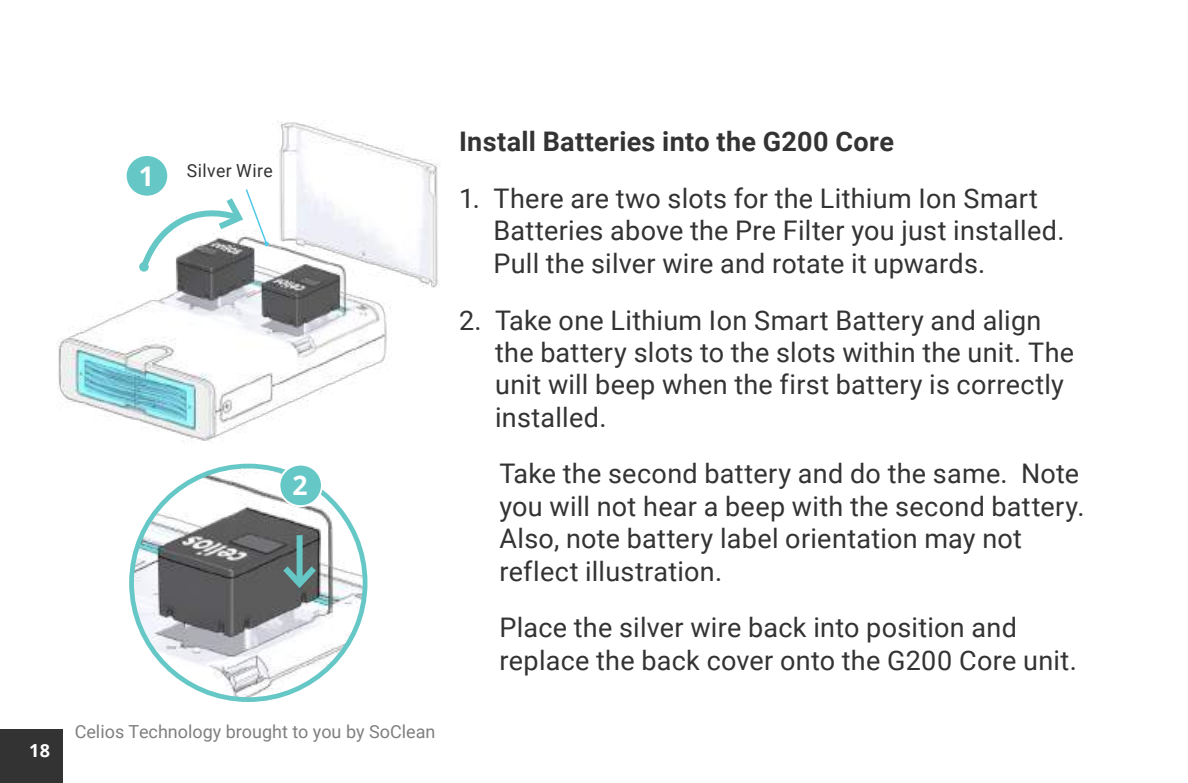
<style>
.page{position:relative;width:1188px;height:783px;background:#fff}
.page>*{position:absolute;margin:0;border:0;box-sizing:border-box;transform-origin:0 0}
.t1{font:27px/32.4px "Roboto";letter-spacing:.01em;color:#323332}
.t2{font:700 27px "Roboto";letter-spacing:.01em;color:#323332}
.t3{font:700 27px "Open Sans";color:#fff}
.t4{font:18px "Roboto";color:#808080}
.t5{font:18px "Roboto";letter-spacing:.025em;color:#323332}
.t6{font:700 18px "Open Sans";color:#fff}
.s1{font-family:"Open Sans";font-weight:700;font-size:27px;color:#fff}
</style>
<div class="page">
<div style="left:0;top:729px;width:63px;height:54px;background:#323332"></div>
<img style="left:132px;top:466px;width:233px;height:234px;border-radius:117px">
<div style="left:129px;top:464px;width:238px;height:238px;border:5px solid #66c7c7;border-radius:50%"></div>
<div style="left:297px;top:535px;width:6px;height:49px;background:#66c7c7"></div>
<svg style="left:277px;top:560px;width:45px;height:33px"></svg>
<div style="left:279px;top:465px;width:43px;height:41px;background:#66c7c7;border-radius:50%"></div>
<div style="left:278px;top:464px;width:45px;height:43px;border:2px solid #fff;border-radius:50%"></div>
<img style="left:56px;top:120px;width:384px;height:322px">
<div style="left:126px;top:155px;width:42px;height:42px;background:#66c7c7;border-radius:50%"></div>
<div style="left:125px;top:154px;width:44px;height:44px;border:2px solid #fff;border-radius:50%"></div>
<svg style="left:136px;top:188px;width:133px;height:86px"></svg>
<p class="t6" style="left:29px;top:737px;width:22px">18</p>
<p class="t5" style="left:139px;top:158px;width:136px"><span class="s1">1</span> Silver Wire</p>
<p class="t3" style="left:292px;top:466px;width:17px">2</p>
<p class="t4" style="left:75px;top:719px;width:362px">Celios Technology brought to you by SoClean</p>
<p class="t2" style="left:459px;top:123px;width:437px">Install Batteries into the G200 Core</p>
<p class="t1" style="left:493px;top:181px;width:573px;text-indent:-34px">1. There are two slots for the Lithium Ion Smart<br>Batteries above the Pre Filter you just installed.<br>Pull the silver wire and rotate it upwards.</p>
<p class="t1" style="left:495px;top:303px;width:581px;text-indent:-36px">2. Take one Lithium Ion Smart Battery and align the battery slots to the slots within the unit. The unit will beep when the first battery is correctly installed.</p>
<p class="t1" style="left:500px;top:457px;width:587px">Take the second battery and do the same. Note you will not hear a beep with the second battery.<br>Also, note battery label orientation may not reflect illustration.</p>
<p class="t1" style="left:500px;top:611px;width:579px">Place the silver wire back into position and replace the back cover onto the G200 Core unit.</p>
</div>
